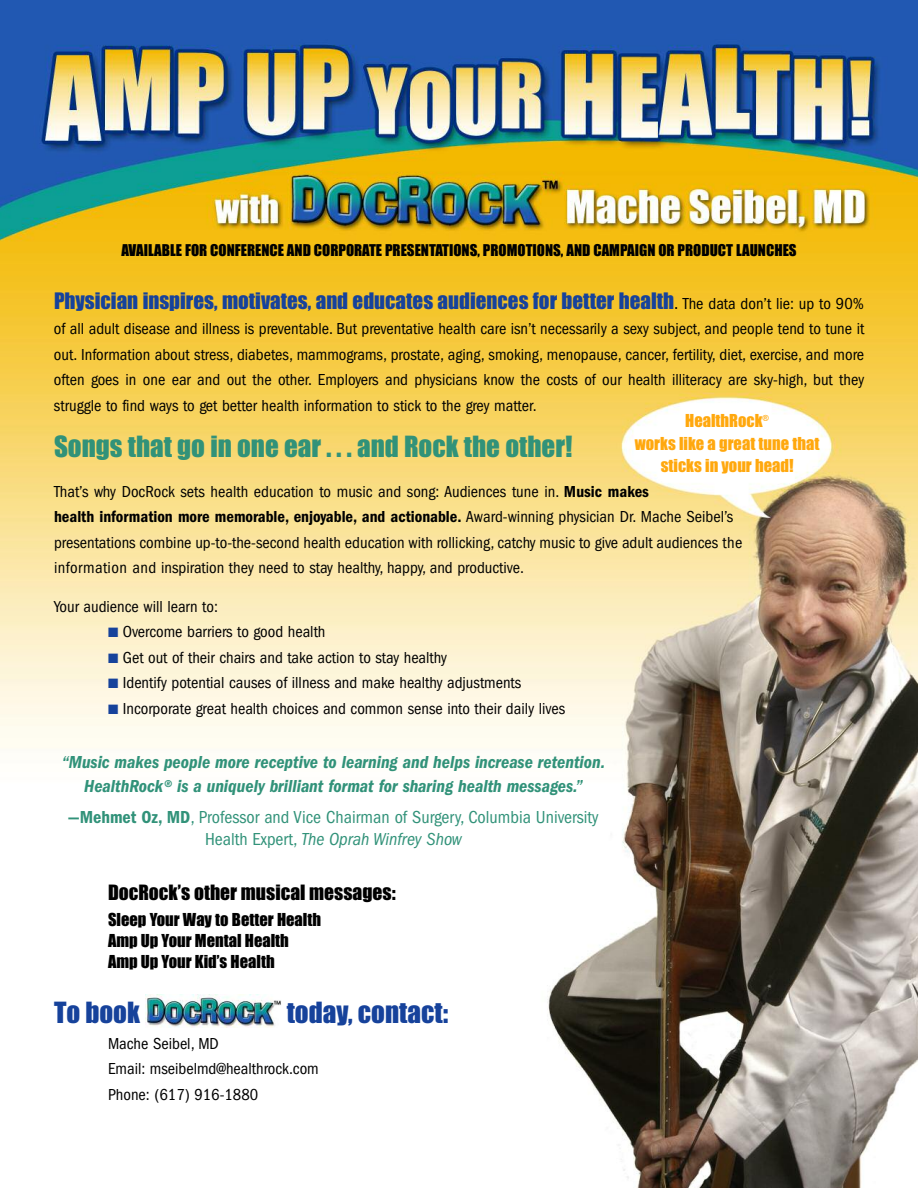
<style>
.page{position:relative;width:918px;height:1188px;background:#fff}
.page>*{position:absolute;margin:0;border:0;box-sizing:border-box;transform-origin:0 0}
.t1{font:27px "Impact";color:#319279}
.t2{font:27px "Impact";color:#16429b}
.t3{font:21px "Impact";color:#16429b}
.t4{font:19.5px "Impact";color:#000}
.t5{font:italic 600 condensed 18px/24px "Franklin Gothic";color:#319279;text-align:center}
.t6{font:condensed 18px/21.6px "Franklin Gothic";color:#319279;text-align:center}
.t7{font:condensed 16.5px/25.5px "Franklin Gothic";color:#000}
.t8{font:16.5px/21px "Impact";color:#000}
.t9{font:16.5px/22.5px "Impact";color:#ffa80e;text-align:center}
.t10{font:15px "Impact";color:#000}
.s1{font-family:"Franklin Gothic";font-stretch:condensed;font-size:18px;color:#000}
.s2{font-family:"Franklin Gothic";font-stretch:condensed;font-size:16.5px;color:#000}
.s3{font-weight:600}
.s4{color:#16429b}
.s5{font-style:italic}
</style>
<div class="page">
<img style="left:0;top:0;width:918px;height:1188px">
<img style="left:146px;top:995px;width:136px;height:32px">
<p class="t10" style="left:121px;top:242px;width:677px">AVAILABLE FOR CONFERENCE AND CORPORATE PRESENTATIONS, PROMOTIONS, AND CAMPAIGN OR PRODUCT LAUNCHES</p>
<p class="t3" style="left:54px;top:289px;width:812px">Physician inspires, motivates, and educates audiences for better health<span class="s1">.</span> <span class="s2">The data don’t lie: up to 90%</span></p>
<p class="t7" style="left:54px;top:317px;width:812px;text-align:justify">of all adult disease and illness is preventable. But preventative health care isn’t necessarily a sexy subject, and people tend to tune it out. Information about stress, diabetes, mammograms, prostate, aging, smoking, menopause, cancer, fertility, diet, exercise, and more often goes in one ear and out the other. Employers and physicians know the costs of our health illiteracy are sky-high, but they struggle to find ways to get better health information to stick to the grey matter.</p>
<h1 class="t1" style="left:54px;top:432px;width:520px">Songs that go in one ear . . . and Rock the other!</h1>
<p class="t7" style="left:54px;top:480px;width:690px">That’s why DocRock sets health education to music and song: Audiences tune in. <span class="s3">Music makes<br>health information more memorable, enjoyable, and actionable.</span> Award-winning physician Dr. Mache Seibel’s presentations combine up-to-the-second health education with rollicking, catchy music to give adult audiences the information and inspiration they need to stay healthy, happy, and productive.</p>
<p class="t7" style="left:54px;top:595px;width:166px">Your audience will learn to:</p>
<p class="t7" style="left:108px;top:620px;width:219px"><span class="s4">■</span> Overcome barriers to good health</p>
<p class="t7" style="left:108px;top:646px;width:340px"><span class="s4">■</span> Get out of their chairs and take action to stay healthy</p>
<p class="t7" style="left:108px;top:671px;width:415px"><span class="s4">■</span> Identify potential causes of illness and make healthy adjustments</p>
<p class="t7" style="left:108px;top:697px;width:459px"><span class="s4">■</span> Incorporate great health choices and common sense into their daily lives</p>
<p class="t5" style="left:62px;top:751px;width:545px">“Music makes people more receptive to learning and helps increase retention.<br>HealthRock® is a uniquely brilliant format for sharing health messages.”</p>
<p class="t6" style="left:68px;top:808px;width:532px"><span class="s3">—Mehmet Oz, MD</span>, Professor and Vice Chairman of Surgery, Columbia University<br>Health Expert, <span class="s5">The Oprah Winfrey Show</span></p>
<p class="t4" style="left:108px;top:882px;width:289px">DocRock’s other musical messages:</p>
<p class="t8" style="left:108px;top:910px;width:215px">Sleep Your Way to Better Health<br>Amp Up Your Mental Health<br>Amp Up Your Kid’s Health</p>
<h1 class="t2" style="left:54px;top:998px;width:88px">To book</h1>
<h1 class="t2" style="left:287px;top:998px;width:163px">today, contact:</h1>
<p class="t7" style="left:108px;top:1032px;width:212px">Mache Seibel, MD<br>Email: mseibelmd@healthrock.com<br>Phone: (617) 916-1880</p>
<p class="t9" style="left:635px;top:410px;width:186px">HealthRock<sup>®<br></sup>works like a great tune that sticks in your head!</p>
</div>
